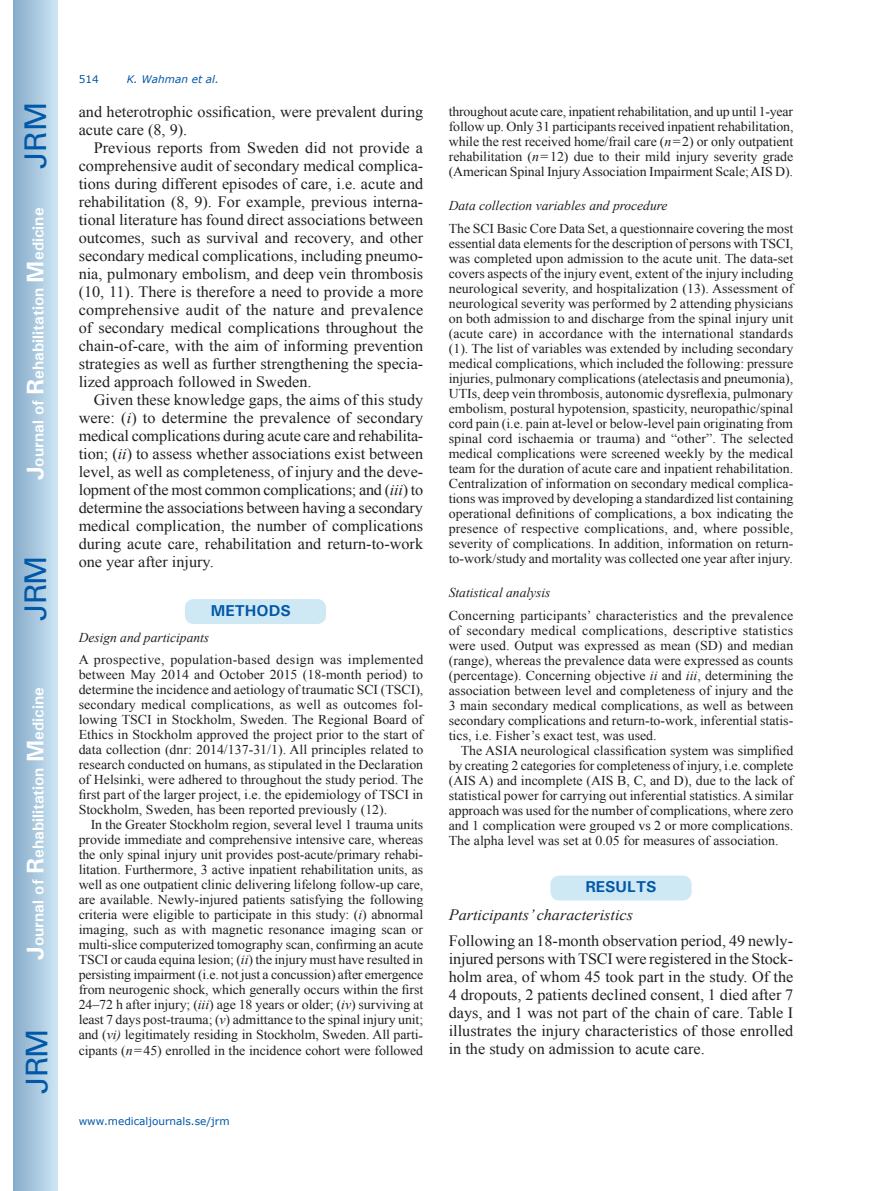
<style>
.page{position:relative;width:872px;height:1191px;background:#fff}
.page>*{position:absolute;margin:0;border:0;box-sizing:border-box;transform-origin:0 0}
.t1{font:30px "Univers";letter-spacing:-.03em;color:#0157a8}
.t2{font:15.75px/18px "Times New Roman";color:#231f20;text-align:justify}
.t3{font:700 15.75px "Univers";color:#fff}
.t4{font:italic 15.75px "Times New Roman";color:#231f20}
.t5{font:700 15.75px "Univers";color:#0157a8}
.t6{font:13.5px/15px "Times New Roman";color:#231f20;text-align:justify}
.t7{font:italic 13.5px "Times New Roman";color:#231f20}
.t8{font:10.5px "Verdana";color:#0157a8}
.t9{font:italic 10.5px "Verdana";color:#0157a8}
.s1{font-size:24px}
.s2{font-style:italic}
</style>
<div class="page">
<div style="left:14px;top:0;width:43px;height:1191px;background:linear-gradient(to right,#88acca,#cbe5f2)"></div>
<div style="left:549px;top:875px;width:143px;height:26px;background:#cee8f4;border-radius:10px"></div>
<div style="left:549px;top:874px;width:144px;height:28px;border:2px solid #fff;border-radius:10px"></div>
<div style="left:184px;top:598px;width:143px;height:27px;background:#cee8f4;border-radius:10px"></div>
<div style="left:183px;top:597px;width:144px;height:28px;border:2px solid #fff;border-radius:10px"></div>
<h1 class="t1" style="left:18px;top:169px;width:68px;rotate:-90deg">JRM</h1>
<p class="t3" style="left:28px;top:480px;width:274px;rotate:-90deg"><span class="s1">J</span>ournal of <span class="s1">R</span>ehabilitation <span class="s1">M</span>edicine</p>
<h1 class="t1" style="left:18px;top:620px;width:67px;rotate:-90deg">JRM</h1>
<p class="t3" style="left:28px;top:959px;width:274px;rotate:-90deg"><span class="s1">J</span>ournal of <span class="s1">R</span>ehabilitation <span class="s1">M</span>edicine</p>
<h1 class="t1" style="left:19px;top:1093px;width:67px;rotate:-90deg">JRM</h1>
<p class="t8" style="left:79px;top:72px;width:22px">514</p>
<p class="t9" style="left:127px;top:72px;width:94px">K. Wahman et al.</p>
<p class="t2" style="left:79px;top:103px;width:346px">and heterotrophic ossification, were prevalent during acute care (8, 9).</p>
<p class="t2" style="left:79px;top:139px;width:346px;text-indent:15px">Previous reports from Sweden did not provide a comprehensive audit of secondary medical complica&shy;tions during different episodes of care, i.e. acute and rehabilitation (8, 9). For example, previous interna&shy;tional literature has found direct associations between outcomes, such as survival and recovery, and other secondary medical complications, including pneumo&shy;nia, pulmonary embolism, and deep vein thrombosis (10, 11). There is therefore a need to provide a more comprehensive audit of the nature and prevalence of secondary medical complications throughout the chain-of-care, with the aim of informing prevention strategies as well as further strengthening the specia&shy;lized approach followed in Sweden.</p>
<p class="t2" style="left:79px;top:391px;width:346px;text-indent:15px">Given these knowledge gaps, the aims of this study were: (<span class="s2">i</span>) to determine the prevalence of secondary medical complications during acute care and rehabilita&shy;tion; (<span class="s2">ii</span>) to assess whether associations exist between level, as well as completeness, of injury and the deve&shy;lopment of the most common complications; and (<span class="s2">iii</span>) to determine the associations between having a secondary medical complication, the number of complications during acute care, rehabilitation and return-to-work one year after injury.</p>
<p class="t5" style="left:211px;top:601px;width:82px">METHODS</p>
<p class="t7" style="left:79px;top:628px;width:132px">Design and participants</p>
<p class="t6" style="left:79px;top:652px;width:346px">A prospective, population-based design was implemented between May 2014 and October 2015 (18-month period) to determine the incidence and aetiology of traumatic SCI (TSCI), secondary medical complications, as well as outcomes fol&shy;lowing TSCI in Stockholm, Sweden. The Regional Board of Ethics in Stockholm approved the project prior to the start of data collection (dnr: 2014/137-31/1). All principles related to research conducted on humans, as stipulated in the Declaration of Helsinki, were adhered to throughout the study period. The first part of the larger project, i.e. the epidemiology of TSCI in Stockholm, Sweden, has been reported previously (12).</p>
<p class="t6" style="left:79px;top:817px;width:346px;text-indent:12px">In the Greater Stockholm region, several level 1 trauma units provide immediate and comprehensive intensive care, whereas the only spinal injury unit provides post-acute/primary rehabi&shy;litation. Furthermore, 3 active inpatient rehabilitation units, as well as one outpatient clinic delivering lifelong follow-up care, are available. Newly-injured patients satisfying the following criteria were eligible to participate in this study: (<span class="s2">i</span>) abnormal imaging, such as with magnetic resonance imaging scan or multi-slice computerized tomography scan, confirming an acute TSCI or cauda equina lesion; (<span class="s2">ii</span>) the injury must have resulted in persisting impairment (i.e. not just a concussion) after emergence from neurogenic shock, which generally occurs within the first 24–72 h after injury; (<span class="s2">iii</span>) age 18 years or older; (<span class="s2">iv</span>) surviving at least 7 days post-trauma; (<span class="s2">v</span>) admittance to the spinal injury unit; and (<span class="s2">vi)</span> legitimately residing in Stockholm, Sweden. All parti&shy;cipants (<span class="s2">n</span>=45) enrolled in the incidence cohort were followed</p>
<p class="t6" style="left:449px;top:103px;width:346px">throughout acute care, inpatient rehabilitation, and up until 1-year follow up. Only 31 participants received inpatient rehabilitation, while the rest received home/frail care (<span class="s2">n</span>=2) or only outpatient rehabilitation (<span class="s2">n</span>=12) due to their mild injury severity grade (American Spinal Injury Association Impairment Scale; AIS D).</p>
<p class="t7" style="left:449px;top:196px;width:220px">Data collection variables and procedure</p>
<p class="t6" style="left:449px;top:220px;width:346px">The SCI Basic Core Data Set, a questionnaire covering the most essential data elements for the description of persons with TSCI, was completed upon admission to the acute unit. The data-set covers aspects of the injury event, extent of the injury including neurological severity, and hospitalization (13). Assessment of neurological severity was performed by 2 attending physicians on both admission to and discharge from the spinal injury unit (acute care) in accordance with the international standards (1). The list of variables was extended by including secondary medical complications, which included the following: pressure injuries, pulmonary complications (atelectasis and pneumonia), UTIs, deep vein thrombosis, autonomic dysreflexia, pulmonary embolism, postural hypotension, spasticity, neuropathic/spinal cord pain (i.e. pain at-level or below-level pain originating from spinal cord ischaemia or trauma) and “other”. The selected medical complications were screened weekly by the medical team for the duration of acute care and inpatient rehabilitation.<br>Centralization of information on secondary medical complica&shy;tions was improved by developing a standardized list containing operational definitions of complications, a box indicating the presence of respective complications, and, where possible, severity of complications. In addition, information on return&shy;to-work/study and mortality was collected one year after injury.</p>
<p class="t7" style="left:449px;top:583px;width:103px">Statistical analysis</p>
<p class="t6" style="left:449px;top:607px;width:346px">Concerning participants’ characteristics and the prevalence of secondary medical complications, descriptive statistics were used. Output was expressed as mean (SD) and median (range), whereas the prevalence data were expressed as counts (percentage). Concerning objective <span class="s2">ii</span> and <span class="s2">iii</span>, determining the association between level and completeness of injury and the 3 main secondary medical complications, as well as between secondary complications and return-to-work, inferential statis&shy;tics, i.e. Fisher’s exact test, was used.</p>
<p class="t6" style="left:449px;top:742px;width:346px;text-indent:12px">The ASIA neurological classification system was simplified by creating 2 categories for completeness of injury, i.e. complete (AIS A) and incomplete (AIS B, C, and D), due to the lack of statistical power for carrying out inferential statistics. A similar approach was used for the number of complications, where zero and 1 complication were grouped vs 2 or more complications.<br>The alpha level was set at 0.05 for measures of association.</p>
<p class="t5" style="left:585px;top:877px;width:73px">RESULTS</p>
<p class="t4" style="left:449px;top:904px;width:186px">Participants’ characteristics</p>
<p class="t2" style="left:449px;top:931px;width:346px">Following an 18-month observation period, 49 newly&shy;injured persons with TSCI were registered in the Stock&shy;holm area, of whom 45 took part in the study. Of the 4 dropouts, 2 patients declined consent, 1 died after 7 days, and 1 was not part of the chain of care. Table I illustrates the injury characteristics of those enrolled in the study on admission to acute care.</p>
<p class="t8" style="left:79px;top:1114px;width:152px">www.medicaljournals.se/jrm</p>
</div>
